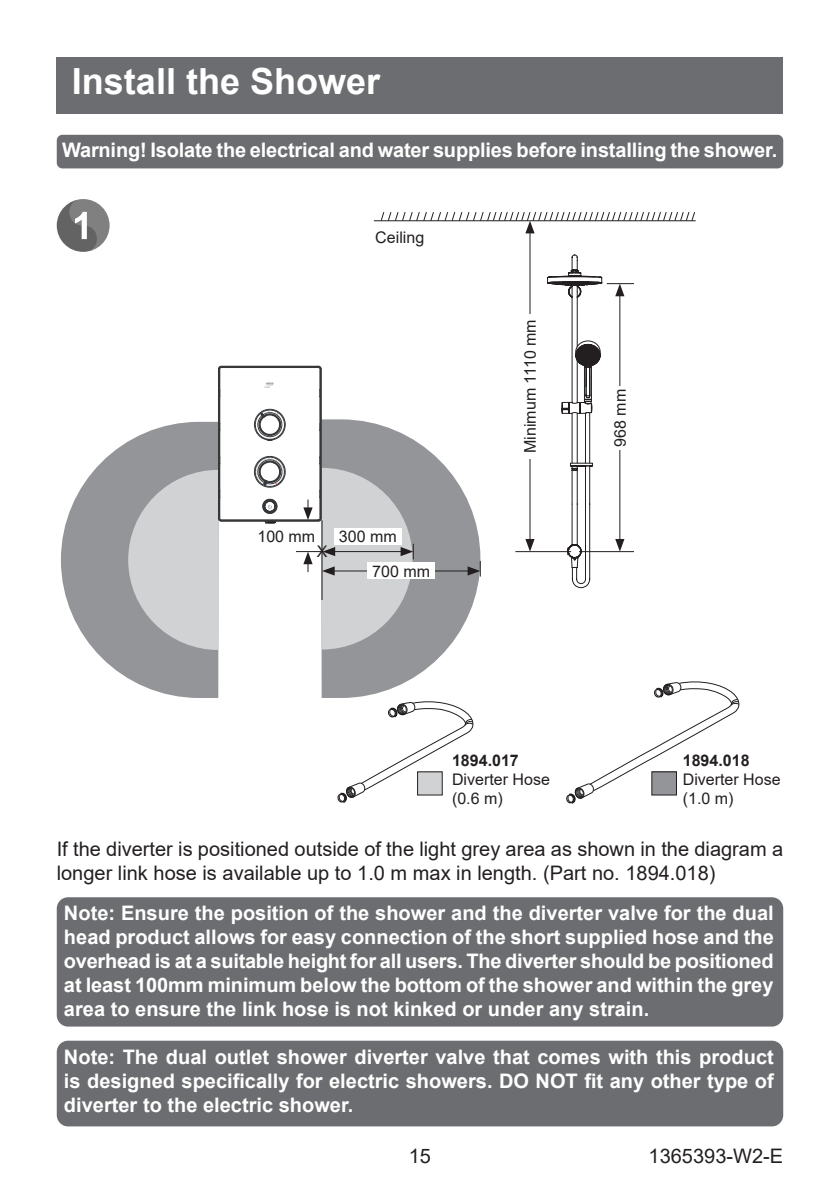
<style>
.page{position:relative;width:840px;height:1191px;background:#fff}
.page>*{position:absolute;margin:0;border:0;box-sizing:border-box;transform-origin:0 0}
.Heading_1{font:700 36px "Arial";color:#fff}
.Body_Justify{font:700 20px/24px "Arial";color:#fff;text-align:justify}
.Body_Justify-2{font:20px/24px "Arial";color:#231f20}
.Body_Justify-3{font:16px "Arial";color:#231f20}
.t1{font:700 16px "Arial";color:#231f20}
</style>
<div class="page">
<div style="left:57px;top:135px;width:725px;height:33px;background:#6c6d70;border-radius:6px"></div>
<svg style="left:337px;top:701px;width:136px;height:102px"></svg>
<svg style="left:566px;top:681px;width:173px;height:123px"></svg>
<svg style="left:57px;top:199px;width:53px;height:53px"></svg>
<div style="left:57px;top:897px;width:725px;height:129px;background:#6c6d70;border-radius:11px"></div>
<svg style="left:321px;top:439px;width:159px;height:259px;fill:#939598"></svg>
<svg style="left:61px;top:441px;width:157px;height:257px;fill:#939598"></svg>
<hr style="left:331px;top:570px;width:139px;height:1px;background:#231f20">
<svg style="left:128px;top:365px;width:285px;height:285px"></svg>
<svg style="left:467px;top:561px;width:13px;height:15px"></svg>
<div style="left:251px;top:530px;width:70px;height:12px;background:#fff"></div>
<div style="left:367px;top:562px;width:68px;height:17px;background:#fff"></div>
<div style="left:334px;top:528px;width:67px;height:16px;background:#fff"></div>
<hr style="left:515px;top:551px;width:55px;height:1px;background:#231f20">
<hr style="left:373px;top:220px;width:322px;height:1px;background:#231f20">
<svg style="left:546px;top:254px;width:87px;height:334px"></svg>
<hr style="left:529px;top:230px;width:1px;height:312px;background:#231f20">
<svg style="left:380px;top:212px;width:314px;height:21px"></svg>
<svg style="left:525px;top:539px;width:9px;height:12px"></svg>
<div style="left:521px;top:314px;width:17px;height:144px;background:#fff"></div>
<div style="left:417px;top:772px;width:25px;height:23px;background:#d1d2d4"></div>
<div style="left:651px;top:772px;width:25px;height:23px;background:#939598"></div>
<div style="left:57px;top:1040px;width:725px;height:86px;background:#6c6d70;border-radius:11px"></div>
<div style="left:57px;top:57px;width:725px;height:56px;background:#6c6d70"></div>
<p class="Heading_1" style="left:72px;top:56px;width:310px">Install the Shower</p>
<p class="Body_Justify" style="left:62px;top:138px;width:716px">Warning! Isolate the electrical and water supplies before installing the shower.</p>
<p class="Body_Justify-3" style="left:375px;top:226px;width:50px">Ceiling</p>
<p class="Body_Justify-3" style="left:257px;top:525px;width:59px">100 mm</p>
<p class="Body_Justify-3" style="left:316px;top:541px;width:12px">X</p>
<p class="Body_Justify-3" style="left:339px;top:525px;width:59px">300 mm</p>
<p class="Body_Justify-3" style="left:372px;top:560px;width:59px">700 mm</p>
<p class="Body_Justify-3" style="left:519px;top:453px;width:135px;rotate:-90deg">Minimum 1110 mm</p>
<p class="Body_Justify-3" style="left:608px;top:447px;width:59px;rotate:-90deg">968 mm</p>
<p class="t1" style="left:682px;top:749px;width:68px">1894.018</p>
<p class="Body_Justify-3" style="left:682px;top:768px;width:99px">Diverter Hose</p>
<p class="Body_Justify-3" style="left:682px;top:787px;width:52px">(1.0 m)</p>
<p class="Body_Justify-2" style="left:57px;top:837px;width:727px">If the diverter is positioned outside of the light grey area as shown in the diagram a longer link hose is available up to 1.0 m max in length. (Part no. 1894.018)</p>
<p class="Body_Justify" style="left:64px;top:901px;width:711px">Note: Ensure the position of the shower and the diverter valve for the dual head product allows for easy connection of the short supplied hose and the overhead is at a suitable height for all users. The diverter should be positioned at least 100mm minimum below the bottom of the shower and within the grey area to ensure the link hose is not kinked or under any strain.</p>
<p class="t1" style="left:452px;top:749px;width:68px">1894.017</p>
<p class="Body_Justify-3" style="left:452px;top:768px;width:99px">Diverter Hose</p>
<p class="Body_Justify-3" style="left:452px;top:787px;width:52px">(0.6 m)</p>
<p class="Body_Justify" style="left:64px;top:1045px;width:711px">Note: The dual outlet shower diverter valve that comes with this product is designed specifically for electric showers. DO NOT fit any other type of diverter to the electric shower.</p>
<p class="Body_Justify-2" style="left:408px;top:1143px;width:24px">15</p>
<p class="Body_Justify-2" style="left:648px;top:1143px;width:136px">1365393-W2-E</p>
</div>
